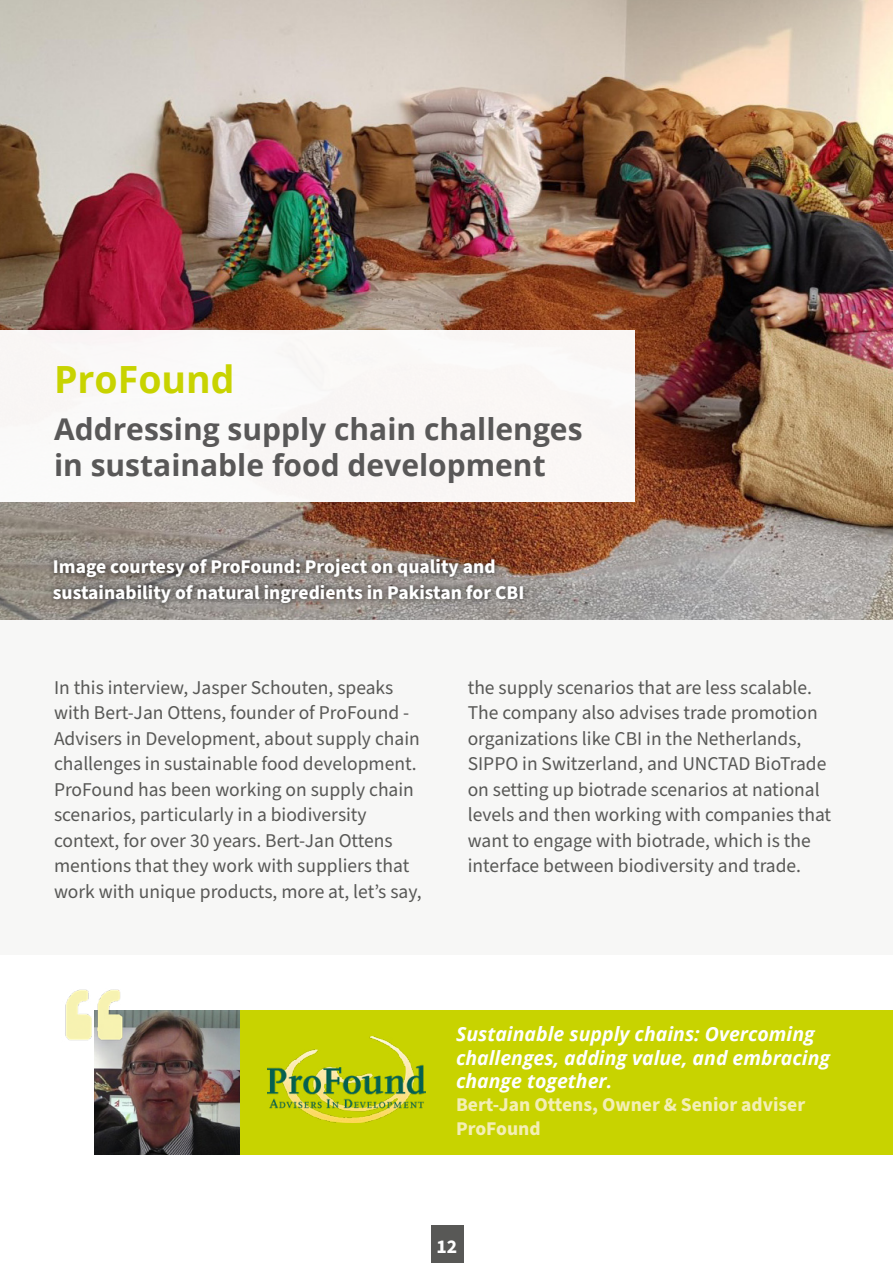
<style>
.page{position:relative;width:893px;height:1263px;background:#fff}
.page>*{position:absolute;margin:0;border:0;box-sizing:border-box;transform-origin:0 0}
.t1{font:700 37.5px "Open Sans";color:#c8d300}
.t2{font:700 30px/36px "Open Sans";color:#595858}
.t3{font:19.5px/25.5px "Source Sans Pro";color:#585856}
.t4{font:700 19.5px/25.5px "Source Sans Pro";color:#fff}
.t5{font:italic 700 19.5px/23.4px "Open Sans";color:#fff}
.t6{font:700 19.5px/23.4px "Source Sans Pro";color:#f4efb5}
</style>
<div class="page">
<div style="left:0;top:396px;width:893px;height:559px;background:#f7f7f6"></div>
<img style="left:0;top:0;width:893px;height:620px">
<div style="left:0;top:331px;width:634px;height:171px;background:#faf7f6"></div>
<div style="left:431px;top:1226px;width:32px;height:37px;background:#585856"></div>
<div style="left:163px;top:1010px;width:730px;height:145px;background:#c8d300"></div>
<img style="left:267px;top:1036px;width:159px;height:86px">
<img style="left:95px;top:1010px;width:145px;height:145px">
<img style="left:65px;top:989px;width:77px;height:79px">
<div style="left:47px;top:551px;width:483px;height:60px;background:#000;opacity:.53"></div>
<h1 class="t1" style="left:54px;top:353px;width:182px">ProFound</h1>
<h2 class="t2" style="left:54px;top:411px;width:530px">Addressing supply chain challenges in sustainable food development</h2>
<p class="t4" style="left:53px;top:554px;width:473px">Image courtesy of ProFound: Project on quality and sustainability of natural ingredients in Pakistan for CBI</p>
<p class="t3" style="left:54px;top:675px;width:369px">In this interview, Jasper Schouten, speaks with Bert-Jan Ottens, founder of ProFound - Advisers in Development, about supply chain challenges in sustainable food development.<br>ProFound has been working on supply chain scenarios, particularly in a biodiversity context, for over 30 years. Bert-Jan Ottens mentions that they work with suppliers that work with unique products, more at, let’s say,</p>
<p class="t3" style="left:468px;top:675px;width:365px">the supply scenarios that are less scalable.<br>The company also advises trade promotion organizations like CBI in the Netherlands, SIPPO in Switzerland, and UNCTAD BioTrade on setting up biotrade scenarios at national levels and then working with companies that want to engage with biotrade, which is the interface between biodiversity and trade.</p>
<p class="t5" style="left:456px;top:1022px;width:376px">Sustainable supply chains: Overcoming challenges, adding value, and embracing change together.</p>
<p class="t6" style="left:456px;top:1094px;width:351px">Bert-Jan Ottens, Owner &amp; Senior adviser<br>ProFound</p>
<p class="t4" style="left:436px;top:1234px;width:22px">12</p>
</div>
